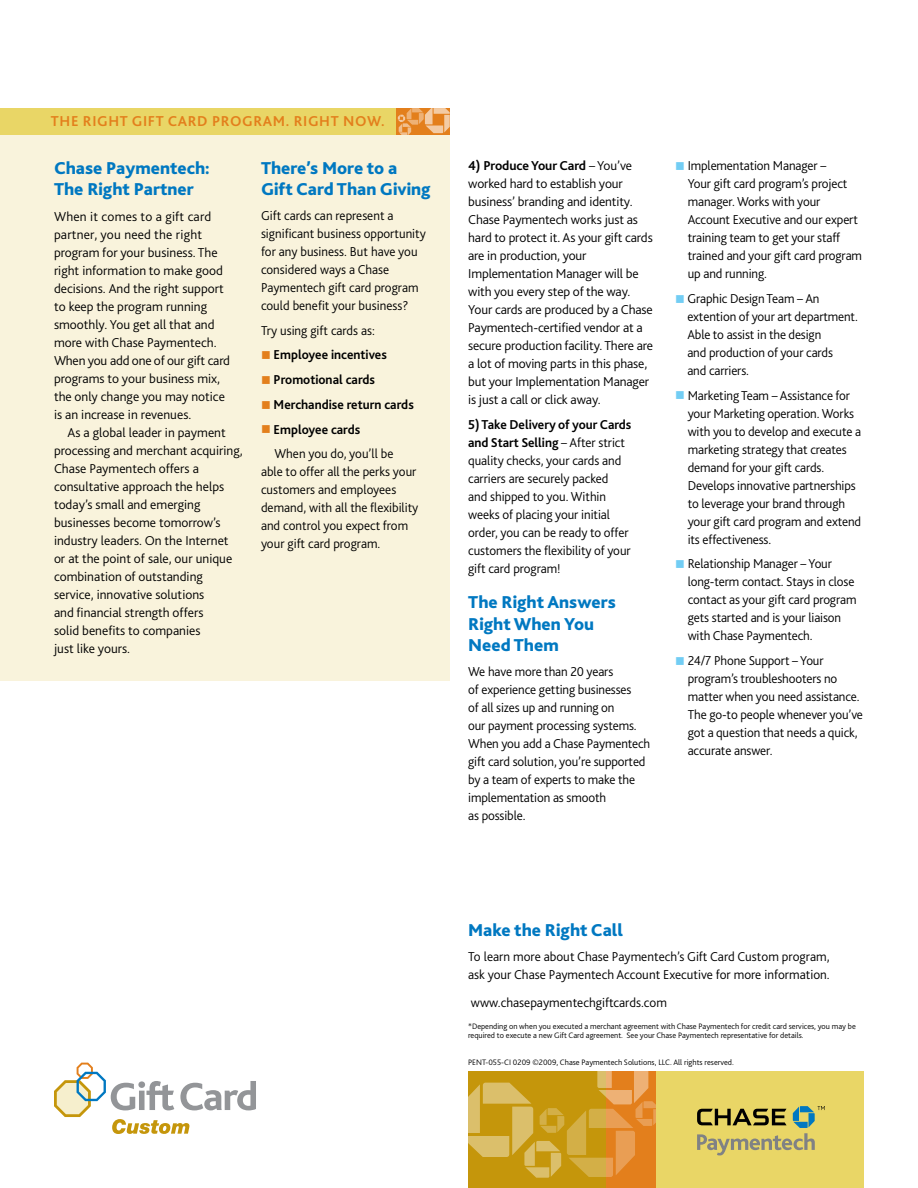
<style>
.page{position:relative;width:918px;height:1188px;background:#fff}
.page>*{position:absolute;margin:0;border:0;box-sizing:border-box;transform-origin:0 0}
.t1{font:800 18px/21.6px "Bliss 2";color:#0078c1}
.t2{font:700 15px "Bliss 2";letter-spacing:.04em;color:#e37f1c}
.t3{font:300 13.5px/18px "Bliss 2";letter-spacing:-.01em;color:#000}
.t4{font:700 13.5px "Bliss 2";color:#000}
.t5{font:300 8.25px/9px "Bliss 2";color:#000}
.s1{color:#e37f1c}
.s2{font-weight:700}
.s3{color:#72cdf4}
</style>
<div class="page">
<div style="left:490px;top:1071px;width:167px;height:117px;background:#e37f1c"></div>
<div style="left:468px;top:1071px;width:138px;height:117px;background:#c5960b"></div>
<svg style="left:468px;top:1071px;width:189px;height:107px"></svg>
<div style="left:657px;top:1071px;width:207px;height:117px;background:#e9d666"></div>
<svg style="left:697px;top:1106px;width:128px;height:49px"></svg>
<svg style="left:54px;top:1063px;width:202px;height:71px"></svg>
<div style="left:0;top:108px;width:397px;height:28px;background:#e9d666"></div>
<div style="left:0;top:135px;width:450px;height:545px;background:#f9f3dc"></div>
<div style="left:396px;top:108px;width:54px;height:27px;background:#e37f1c"></div>
<svg style="left:398px;top:108px;width:52px;height:27px"></svg>
<p class="t2" style="left:51px;top:112px;width:335px">THE RIGHT GIFT CARD PROGRAM. RIGHT NOW.</p>
<h1 class="t1" style="left:261px;top:157px;width:171px;line-height:21px">There’s More to a<br>Gift Card Than Giving</h1>
<p class="t3" style="left:261px;top:206px;width:166px">Gift cards can represent a significant business opportunity for any business. But have you considered ways a Chase<br>Paymentech gift card program could benefit your business?</p>
<p class="t3" style="left:261px;top:321px;width:116px">Try using gift cards as:</p>
<p class="t4" style="left:261px;top:347px;width:127px"><span class="s1">■</span> Employee incentives</p>
<p class="t4" style="left:261px;top:371px;width:116px"><span class="s1">■</span> Promotional cards</p>
<p class="t4" style="left:261px;top:396px;width:154px"><span class="s1">■</span> Merchandise return cards</p>
<p class="t3" style="left:274px;top:416px;width:121px;line-height:24.8px;text-indent:-13px"><span class="s1">■</span> <span class="s2">Employee cards<br></span>When you do, you’ll be</p>
<p class="t3" style="left:261px;top:463px;width:159px">able to offer all the perks your customers and employees demand, with all the flexibility and control you expect from your gift card program.</p>
<h1 class="t1" style="left:54px;top:157px;width:157px;line-height:21px">Chase Paymentech:<br>The Right Partner</h1>
<p class="t3" style="left:54px;top:207px;width:178px">When it comes to a gift card partner, you need the right program for your business. The right information to make good decisions. And the right support to keep the program running smoothly. You get all that and more with Chase Paymentech.<br>When you add one of our gift card programs to your business mix, the only change you may notice is an increase in revenues.</p>
<p class="t3" style="left:54px;top:423px;width:190px;text-indent:14px">As a global leader in payment processing and merchant acquiring,<br>Chase Paymentech offers a consultative approach the helps today’s small and emerging businesses become tomorrow’s industry leaders. On the Internet or at the point of sale, our unique combination of outstanding service, innovative solutions<br>and financial strength offers<br>solid benefits to companies<br>just like yours.</p>
<p class="t3" style="left:468px;top:156px;width:187px"><span class="s2">4) Produce Your Card</span> – You’ve worked hard to establish your business’ branding and identity.<br>Chase Paymentech works just as hard to protect it. As your gift cards are in production, your<br>Implementation Manager will be with you every step of the way.<br>Your cards are produced by a Chase<br>Paymentech-certified vendor at a secure production facility. There are a lot of moving parts in this phase, but your Implementation Manager is just a call or click away.</p>
<p class="t3" style="left:468px;top:415px;width:165px"><span class="s2">5) Take Delivery of your Cards and Start Selling</span> – After strict quality checks, your cards and carriers are securely packed<br>and shipped to you. Within weeks of placing your initial order, you can be ready to offer customers the flexibility of your gift card program!</p>
<h1 class="t1" style="left:468px;top:591px;width:149px">The Right Answers<br>Right When You<br>Need Them</h1>
<p class="t3" style="left:468px;top:662px;width:184px">We have more than 20 years<br>of experience getting businesses<br>of all sizes up and running on<br>our payment processing systems.<br>When you add a Chase Paymentech gift card solution, you’re supported by a team of experts to make the implementation as smooth<br>as possible.</p>
<p class="t3" style="left:688px;top:156px;width:176px;text-indent:-12px"><span class="s3">■</span> Implementation Manager –<br>Your gift card program’s project manager. Works with your<br>Account Executive and our expert training team to get your staff trained and your gift card program up and running.</p>
<p class="t3" style="left:687px;top:289px;width:172px;text-indent:-12px"><span class="s3">■</span> Graphic Design Team – An extention of your art department.<br>Able to assist in the design<br>and production of your cards<br>and carriers.</p>
<p class="t3" style="left:688px;top:386px;width:175px;text-indent:-12px"><span class="s3">■</span> Marketing Team – Assistance for your Marketing operation. Works with you to develop and execute a marketing strategy that creates demand for your gift cards.<br>Develops innovative partnerships to leverage your brand through your gift card program and extend its effectiveness.</p>
<p class="t3" style="left:688px;top:555px;width:170px;text-indent:-12px"><span class="s3">■</span> Relationship Manager – Your long-term contact. Stays in close contact as your gift card program gets started and is your liaison with Chase Paymentech.</p>
<p class="t3" style="left:688px;top:651px;width:177px;text-indent:-12px"><span class="s3">■</span> 24/7 Phone Support – Your program’s troubleshooters no matter when you need assistance.<br>The go-to people whenever you’ve got a question that needs a quick, accurate answer.</p>
<h1 class="t1" style="left:468px;top:919px;width:157px">Make the Right Call</h1>
<p class="t3" style="left:468px;top:947px;width:363px">To learn more about Chase Paymentech’s Gift Card Custom program, ask your Chase Paymentech Account Executive for more information.</p>
<p class="t3" style="left:471px;top:993px;width:198px">www.chasepaymentechgiftcards.com</p>
<p class="t5" style="left:468px;top:1022px;width:389px">*Depending on when you executed a merchant agreement with Chase Paymentech for credit card services, you may be required to execute a new Gift Card agreement. See your Chase Paymentech representative for details.</p>
<p class="t5" style="left:468px;top:1058px;width:267px">PENT-055-CI 0209 ©2009, Chase Paymentech Solutions, LLC. All rights reserved.</p>
</div>
